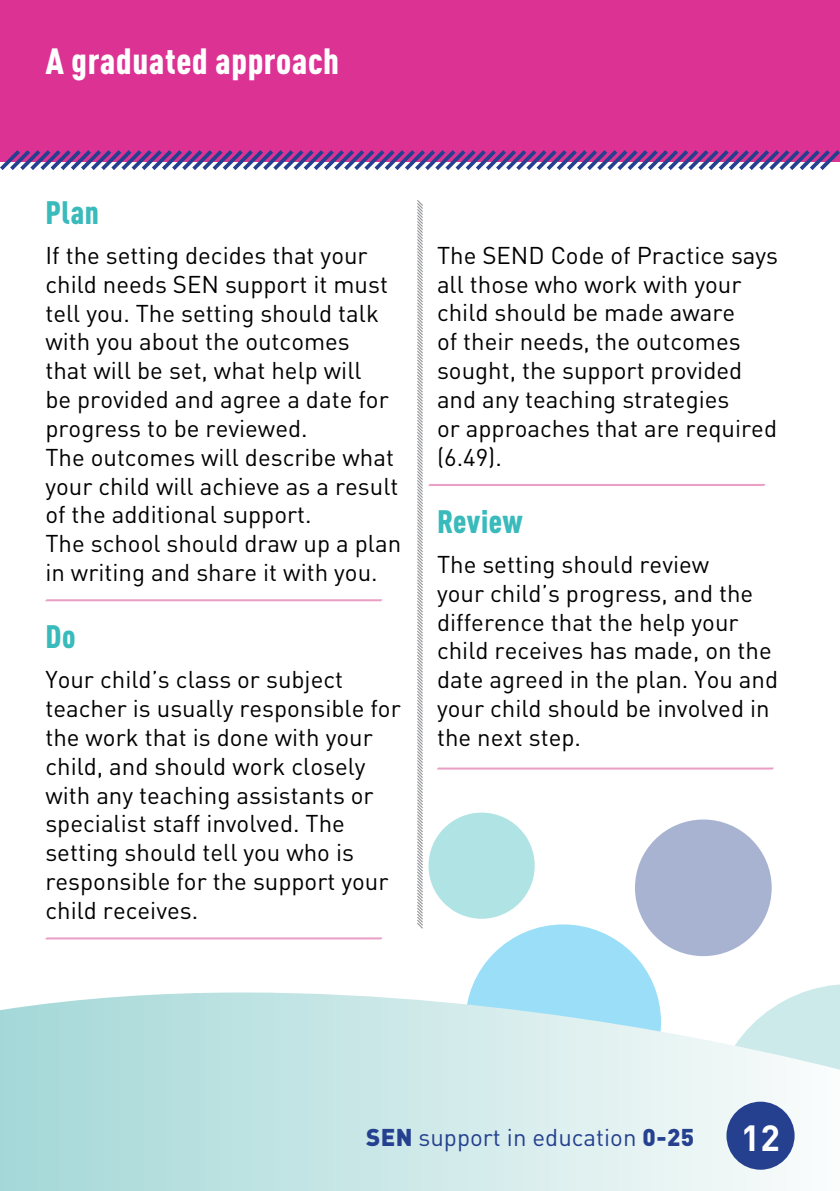
<style>
.page{position:relative;width:840px;height:1191px;background:#fff}
.page>*{position:absolute;margin:0;border:0;box-sizing:border-box;transform-origin:0 0}
.t1{font:900 36px "DIN Cond";letter-spacing:.02em;color:#fff}
.t2{font:700 36px "DIN";color:#fff}
.t3{font:900 32px "DIN Cond";letter-spacing:.02em;color:#39babb}
.t4{font:24px/28.8px "DIN";color:#000}
.t5{font:24px "DIN";color:#25408f}
.s1{font-weight:900}
</style>
<div class="page">
<svg style="left:804px;top:984px;width:35px;height:8px"></svg>
<div style="left:465px;top:924px;width:195px;height:196px;background:#9adef8;border-radius:50%"></div>
<div style="left:634px;top:819px;width:137px;height:137px;background:#a8b3d2;border-radius:50%"></div>
<svg style="left:0;top:992px;width:839px;height:199px;background:#cce8e9"></svg>
<div style="left:0;top:0;width:839px;height:162px;background:#dc3293"></div>
<svg style="left:0;top:150px;width:839px;height:20px"></svg>
<svg style="left:45px;top:599px;width:337px;height:3px"></svg>
<svg style="left:45px;top:937px;width:337px;height:3px"></svg>
<svg style="left:417px;top:200px;width:356px;height:730px"></svg>
<div style="left:726px;top:1101px;width:68px;height:68px;background:#25408f;border-radius:50%"></div>
<h1 class="t1" style="left:45px;top:39px;width:295px">A graduated approach</h1>
<h2 class="t3" style="left:45px;top:192px;width:55px">Plan</h2>
<p class="t4" style="left:45px;top:240px;width:357px">If the setting decides that your child needs SEN support it must tell you. The setting should talk with you about the outcomes<br>that will be set, what help will<br>be provided and agree a date for progress to be reviewed.<br>The outcomes will describe what your child will achieve as a result of the additional support.<br>The school should draw up a plan in writing and share it with you.</p>
<h2 class="t3" style="left:45px;top:616px;width:32px">Do</h2>
<p class="t4" style="left:45px;top:665px;width:357px">Your child’s class or subject teacher is usually responsible for the work that is done with your child, and should work closely with any teaching assistants or specialist staff involved. The setting should tell you who is responsible for the support your child receives.</p>
<p class="t4" style="left:437px;top:240px;width:342px">The SEND Code of Practice says all those who work with your child should be made aware<br>of their needs, the outcomes sought, the support provided and any teaching strategies<br>or approaches that are required (6.49).</p>
<h2 class="t3" style="left:437px;top:501px;width:87px">Review</h2>
<p class="t4" style="left:437px;top:549px;width:342px">The setting should review<br>your child’s progress, and the difference that the help your child receives has made, on the date agreed in the plan. You and your child should be involved in the next step.</p>
<p class="t5" style="left:366px;top:1122px;width:329px"><span class="s1">SEN</span> support in education <span class="s1">0-25</span></p>
<h1 class="t2" style="left:740px;top:1114px;width:41px">12</h1>
</div>
